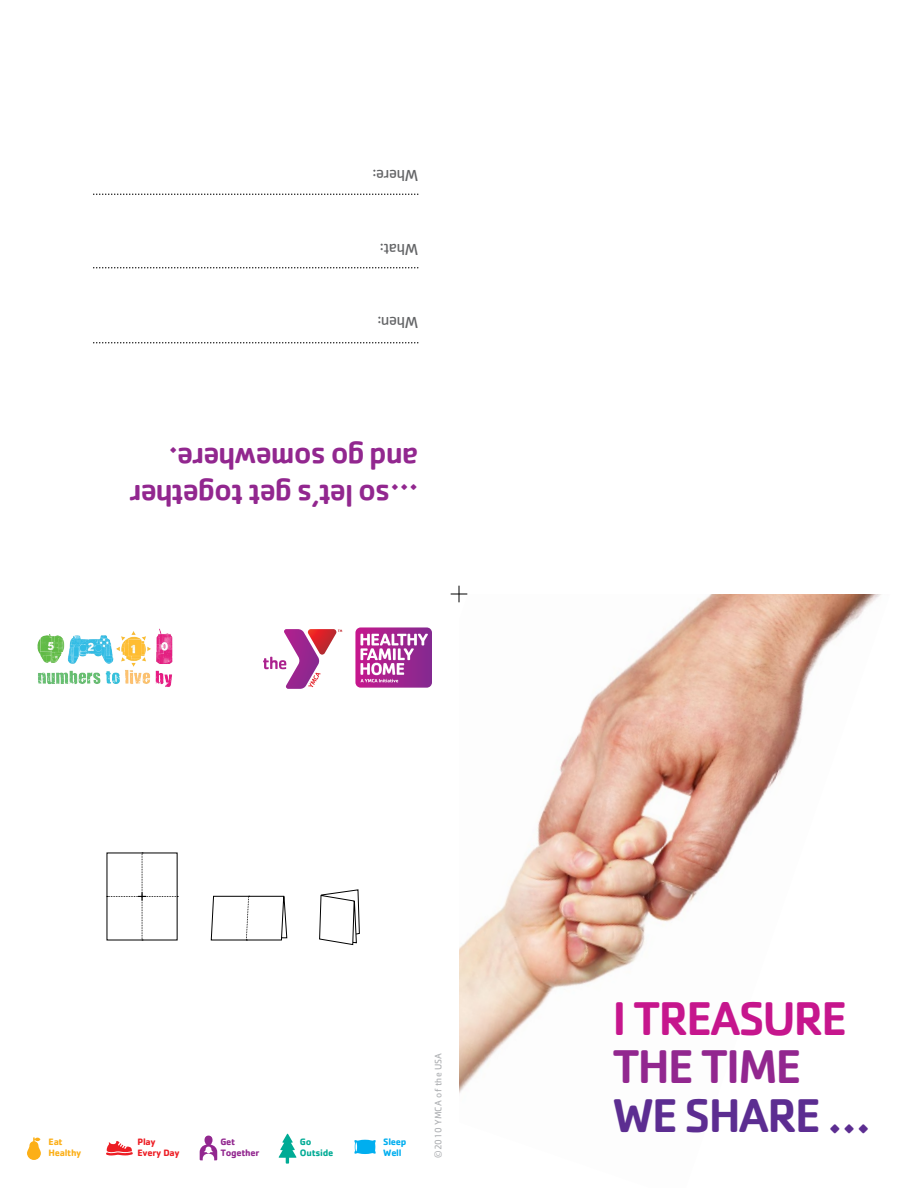
<style>
.page{position:relative;width:918px;height:1188px;background:#fff}
.page>*{position:absolute;margin:0;border:0;box-sizing:border-box;transform-origin:0 0}
.t1{font:500 49.05px "Cachet Std";letter-spacing:-.05em;color:#c6168d}
.t2{font:500 49.05px "Cachet Std";letter-spacing:-.05em;color:#5c2d91}
.t3{font:500 49.05px "Cachet Std";letter-spacing:-.05em;color:#92278f}
.t4{font:500 31.5px/37.5px "Cachet Std";letter-spacing:-.04em;color:#92278f}
.t5{font:16.5px "Cachet Std";letter-spacing:-.03em;color:#636466}
.t6{font:9.75px "Cachet Std";color:#adafb2}
.t7{font:700 9.6px/10.8px "Cachet Std";letter-spacing:-.03em;color:#ed1d24}
.t8{font:700 9.6px/10.8px "Cachet Std";letter-spacing:-.03em;color:#92278f}
.t9{font:700 9.6px "Cachet Std";letter-spacing:-.03em;color:#fcaf17}
.t10{font:700 9.6px/10.8px "Cachet Std";letter-spacing:-.03em;color:#00ab95}
.t11{font:700 9.6px/10.8px "Cachet Std";letter-spacing:-.03em;color:#00aeef}
</style>
<div class="page">
<img style="left:459px;top:594px;width:422px;height:500px">
<svg style="left:210px;top:896px;width:78px;height:45px"></svg>
<svg style="left:319px;top:889px;width:41px;height:56px"></svg>
<svg style="left:107px;top:853px;width:71px;height:88px"></svg>
<svg style="left:94px;top:342px;width:325px;height:1px"></svg>
<svg style="left:94px;top:267px;width:325px;height:1px"></svg>
<svg style="left:94px;top:193px;width:325px;height:2px"></svg>
<svg style="left:451px;top:586px;width:16px;height:16px"></svg>
<svg style="left:263px;top:629px;width:79px;height:60px"></svg>
<svg style="left:355px;top:627px;width:77px;height:61px"></svg>
<svg style="left:27px;top:1137px;width:14px;height:23px"></svg>
<svg style="left:106px;top:1141px;width:27px;height:15px"></svg>
<svg style="left:200px;top:1136px;width:17px;height:24px"></svg>
<svg style="left:279px;top:1134px;width:18px;height:30px"></svg>
<svg style="left:354px;top:1140px;width:22px;height:14px"></svg>
<img style="left:37px;top:628px;width:136px;height:59px">
<p class="t5" style="left:418px;top:185px;width:47px;rotate:-180deg">Where:</p>
<p class="t5" style="left:418px;top:259px;width:40px;rotate:-180deg">What:</p>
<p class="t5" style="left:418px;top:332px;width:42px;rotate:-180deg">When:</p>
<p class="t4" style="left:418px;top:515px;width:291px;rotate:-180deg">...SO LET’S GET TOGETHER<br>AND GO SOMEWHERE.</p>
<p class="t9" style="left:49px;top:1147px;width:35px">Healthy</p>
<p class="t7" style="left:138px;top:1136px;width:44px">Play<br>Every Day</p>
<p class="t8" style="left:220px;top:1136px;width:41px">Get<br>Together</p>
<p class="t10" style="left:300px;top:1136px;width:35px">Go<br>Outside</p>
<p class="t11" style="left:383px;top:1136px;width:25px">Sleep<br>Well</p>
<p class="t9" style="left:49px;top:1136px;width:16px">Eat</p>
<p class="t6" style="left:433px;top:1158px;width:106px;rotate:-90deg"><sup>©</sup>2010 YMCA of the USA</p>
<h1 class="t1" style="left:612px;top:988px;width:237px">I TREASURE</h1>
<h1 class="t3" style="left:612px;top:1037px;width:192px">THE TIME</h1>
<h1 class="t2" style="left:612px;top:1085px;width:259px">WE SHARE …</h1>
</div>
